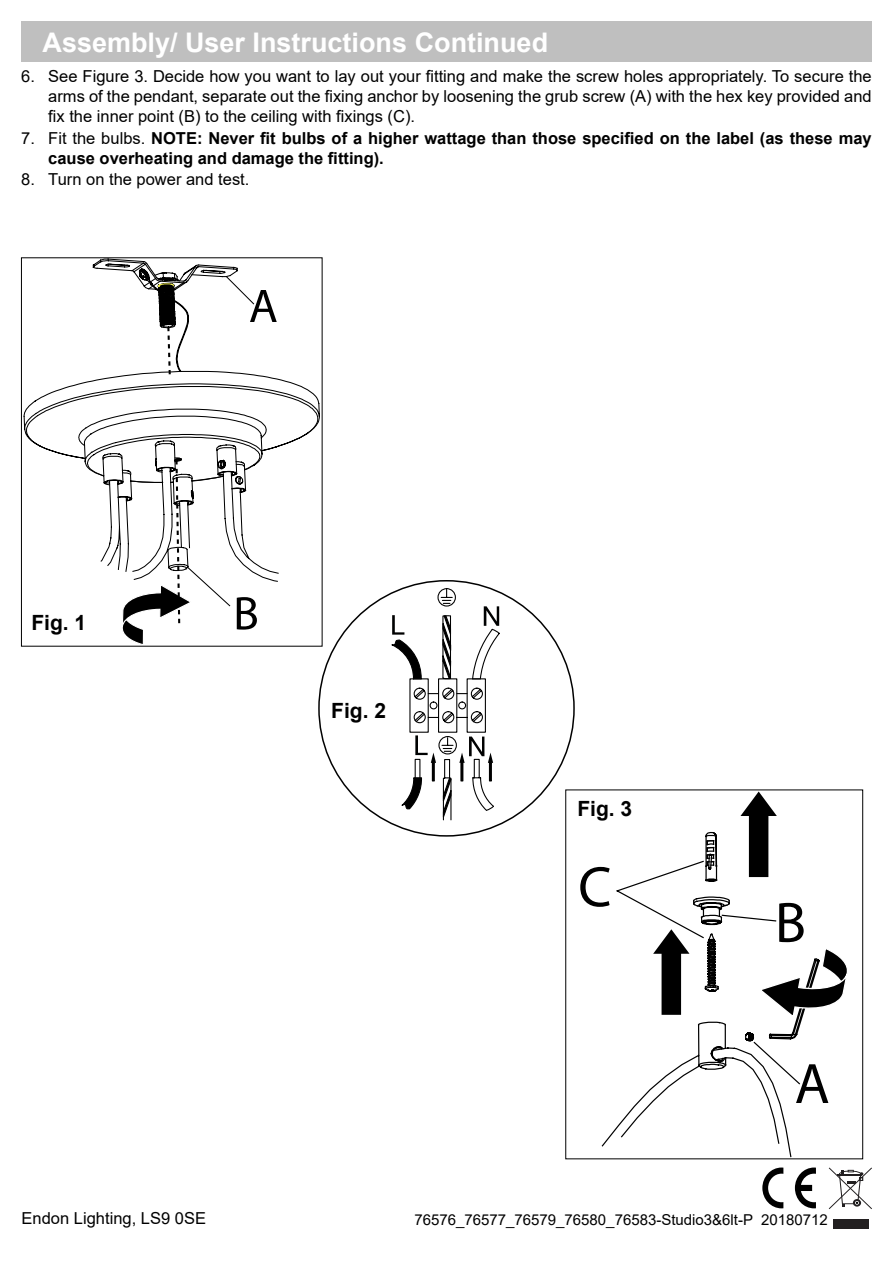
<style>
.page{position:relative;width:893px;height:1263px;background:#fff}
.page>*{position:absolute;margin:0;border:0;box-sizing:border-box;transform-origin:0 0}
.t1{font:700 27px "Arial";color:#fff}
.t2{font:700 21px "Arial";color:#000}
.t3{font:16.5px/19.8px "Arial";color:#000;text-align:justify}
.t4{font:700 16.5px/19.8px "Arial";color:#000}
.t5{font:15px "Arial";color:#000}
.s1{font-weight:400}
</style>
<div class="page">
<svg style="left:762px;top:1167px;width:21px;height:41px"></svg>
<svg style="left:795px;top:1167px;width:21px;height:41px"></svg>
<svg style="left:829px;top:1167px;width:43px;height:42px"></svg>
<div style="left:833px;top:1219px;width:35px;height:9px;background:#221f20"></div>
<div style="left:21px;top:21px;width:850px;height:41px;background:#bfbfbf"></div>
<svg style="left:371px;top:588px;width:130px;height:233px"></svg>
<svg style="left:616px;top:792px;width:231px;height:365px"></svg>
<svg style="left:580px;top:867px;width:30px;height:40px"></svg>
<svg style="left:24px;top:380px;width:68px;height:92px"></svg>
<svg style="left:92px;top:260px;width:228px;height:384px"></svg>
<h1 class="t1" style="left:43px;top:23px;width:507px">Assembly/ User Instructions Continued</h1>
<p class="t3" style="left:48px;top:66px;width:825px;text-indent:-27px">6. See Figure 3. Decide how you want to lay out your fitting and make the screw holes appropriately. To secure the arms of the pendant, separate out the fixing anchor by loosening the grub screw (A) with the hex key provided and fix the inner point (B) to the ceiling with fixings (C).</p>
<p class="t4" style="left:48px;top:128px;width:825px;text-indent:-27px"><span class="s1">7. Fit the bulbs.</span> NOTE: Never fit bulbs of a higher wattage than those specified on the label (as these may cause overheating and damage the fitting).</p>
<p class="t3" style="left:21px;top:170px;width:230px">8. Turn on the power and test.</p>
<p class="t2" style="left:31px;top:607px;width:56px">Fig. 1</p>
<p class="t2" style="left:331px;top:696px;width:56px">Fig. 2</p>
<p class="t2" style="left:577px;top:794px;width:56px">Fig. 3</p>
<p class="t3" style="left:22px;top:1208px;width:186px">Endon Lighting, LS9 0SE</p>
<p class="t5" style="left:414px;top:1209px;width:415px">76576_76577_76579_76580_76583-Studio3&amp;6lt-P 20180712</p>
</div>
